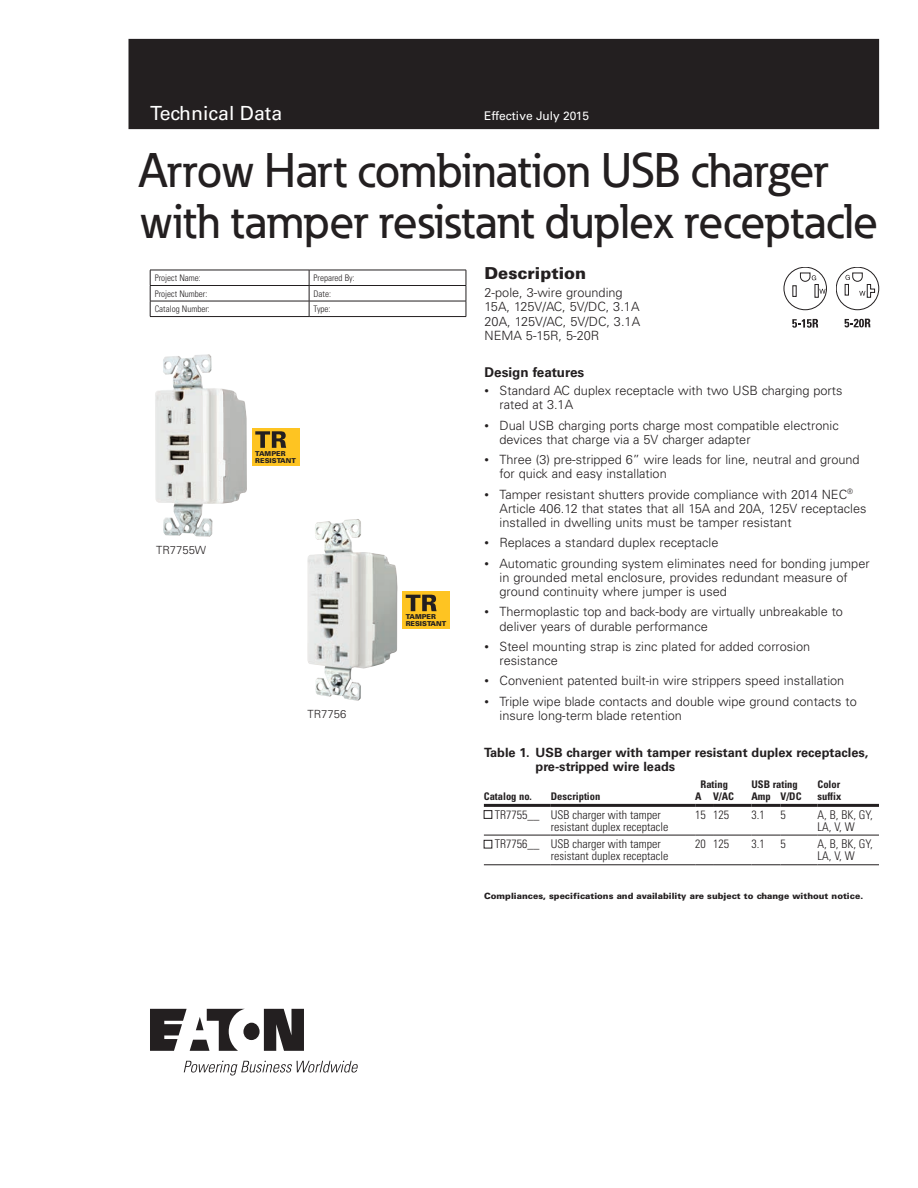
<style>
.page{position:relative;width:918px;height:1188px;background:#fff}
.page>*{position:absolute;margin:0;border:0;box-sizing:border-box;transform-origin:0 0}
.t1{font:500 48px/51px "Eaton";letter-spacing:-.01em;color:#231f20}
.t2{font:19.5px "Univers LT Std";color:#fff}
.t3{font:900 16.5px "Univers LT Std";color:#231f20}
.t4{font:700 13.5px "Univers LT Std";color:#231f20}
.t5{font:300 12.75px/14.2px "Univers LT Std";color:#231f20}
.t6{font:700 12.75px/14.2px "Univers LT Std";color:#231f20}
.t7{font:300 condensed 12px/12px "Univers LT Std";color:#231f20}
.t8{font:12px "Univers LT Std";color:#fff}
.t9{font:300 11.25px "Univers LT Std";color:#231f20}
.t10{font:700 condensed 10.5px "Univers LT Std";color:#231f20}
.t11{font:300 condensed 9px "Univers LT Std";color:#231f20}
.t12{font:900 8.7px "Univers LT Std";color:#231f20}
.t13{font:900 6.75px/6.8px "Univers LT Std";color:#231f20}
.s1{font-size:9px}
</style>
<div class="page">
<div style="left:129px;top:39px;width:750px;height:90px;background:#231f20"></div>
<hr style="left:484px;top:835px;width:67px;height:1px;background:#231f20">
<svg style="left:695px;top:835px;width:18px;height:1px"></svg>
<hr style="left:713px;top:835px;width:39px;height:1px;background:#231f20">
<svg style="left:752px;top:835px;width:29px;height:1px"></svg>
<hr style="left:781px;top:835px;width:36px;height:1px;background:#231f20">
<hr style="left:818px;top:835px;width:61px;height:1px;background:#231f20">
<hr style="left:484px;top:865px;width:67px;height:1px;background:#231f20">
<svg style="left:695px;top:865px;width:18px;height:1px"></svg>
<hr style="left:713px;top:865px;width:39px;height:1px;background:#231f20">
<svg style="left:752px;top:865px;width:29px;height:1px"></svg>
<hr style="left:781px;top:865px;width:36px;height:1px;background:#231f20">
<hr style="left:818px;top:865px;width:61px;height:1px;background:#231f20">
<hr style="left:484px;top:804px;width:67px;height:3px;background:#231f20">
<hr style="left:551px;top:804px;width:144px;height:3px;background:#231f20">
<hr style="left:695px;top:804px;width:18px;height:3px;background:#231f20">
<hr style="left:713px;top:804px;width:39px;height:3px;background:#231f20">
<hr style="left:752px;top:804px;width:29px;height:3px;background:#231f20">
<hr style="left:781px;top:804px;width:36px;height:3px;background:#231f20">
<hr style="left:818px;top:804px;width:61px;height:3px;background:#231f20">
<hr style="left:551px;top:835px;width:144px;height:1px;background:#231f20">
<hr style="left:551px;top:865px;width:144px;height:1px;background:#231f20">
<div style="left:484px;top:810px;width:8px;height:9px;border:1px solid #231f20"></div>
<div style="left:484px;top:840px;width:8px;height:8px;border:1px solid #231f20"></div>
<hr style="left:150px;top:270px;width:159px;height:1px;background:#231f20">
<hr style="left:309px;top:270px;width:157px;height:1px;background:#231f20">
<hr style="left:150px;top:285px;width:159px;height:1px;background:#231f20">
<hr style="left:309px;top:285px;width:157px;height:1px;background:#231f20">
<hr style="left:150px;top:301px;width:159px;height:1px;background:#231f20">
<svg style="left:150px;top:270px;width:1px;height:46px"></svg>
<hr style="left:309px;top:301px;width:157px;height:1px;background:#231f20">
<svg style="left:309px;top:270px;width:1px;height:46px"></svg>
<svg style="left:466px;top:270px;width:1px;height:46px"></svg>
<hr style="left:150px;top:316px;width:159px;height:1px;background:#231f20">
<hr style="left:309px;top:316px;width:157px;height:1px;background:#231f20">
<img style="left:155px;top:354px;width:92px;height:183px">
<div style="left:252px;top:428px;width:47px;height:38px;background:#fec422"></div>
<svg style="left:255px;top:431px;width:31px;height:17px"></svg>
<img style="left:307px;top:519px;width:91px;height:182px">
<div style="left:402px;top:591px;width:47px;height:38px;background:#fec422"></div>
<svg style="left:406px;top:595px;width:31px;height:16px"></svg>
<svg style="left:784px;top:267px;width:43px;height:43px"></svg>
<svg style="left:792px;top:319px;width:26px;height:9px"></svg>
<svg style="left:844px;top:319px;width:26px;height:8px"></svg>
<svg style="left:836px;top:267px;width:43px;height:43px"></svg>
<svg style="left:150px;top:1009px;width:154px;height:42px"></svg>
<svg style="left:184px;top:1061px;width:174px;height:15px"></svg>
<h2 class="t2" style="left:150px;top:102px;width:134px">Technical Data</h2>
<p class="t8" style="left:484px;top:109px;width:106px">Effective July 2015</p>
<h1 class="t1" style="left:139px;top:144px;width:740px">Arrow Hart combination USB charger with tamper resistant duplex receptacle</h1>
<p class="t11" style="left:155px;top:272px;width:48px">Project Name:</p>
<p class="t11" style="left:314px;top:272px;width:43px">Prepared By:</p>
<p class="t11" style="left:155px;top:288px;width:54px">Project Number:</p>
<p class="t11" style="left:314px;top:288px;width:19px">Date:</p>
<p class="t11" style="left:155px;top:303px;width:57px">Catalog Number:</p>
<p class="t11" style="left:314px;top:303px;width:18px">Type:</p>
<p class="t9" style="left:156px;top:543px;width:52px">TR7755W</p>
<p class="t13" style="left:255px;top:450px;width:42px">TAMPER<br>RESISTANT</p>
<p class="t9" style="left:308px;top:707px;width:40px">TR7756</p>
<p class="t13" style="left:406px;top:614px;width:42px">TAMPER<br>RESISTANT</p>
<p class="t3" style="left:485px;top:263px;width:103px">Description</p>
<p class="t5" style="left:485px;top:286px;width:157px">2-pole, 3-wire grounding<br>15A, 125V/AC, 5V/DC, 3.1A<br>20A, 125V/AC, 5V/DC, 3.1A<br>NEMA 5-15R, 5-20R</p>
<p class="t4" style="left:485px;top:364px;width:101px">Design features</p>
<p class="t5" style="left:500px;top:384px;width:344px;text-indent:-15px"><span class="s1">•</span> Standard AC duplex receptacle with two USB charging ports rated at 3.1A</p>
<p class="t5" style="left:500px;top:418px;width:341px;text-indent:-15px"><span class="s1">•</span> Dual USB charging ports charge most compatible electronic devices that charge via a 5V charger adapter</p>
<p class="t5" style="left:500px;top:453px;width:362px;text-indent:-15px"><span class="s1">•</span> Three (3) pre-stripped 6” wire leads for line, neutral and ground for quick and easy installation</p>
<p class="t5" style="left:500px;top:487px;width:369px;text-indent:-15px"><span class="s1">•</span> Tamper resistant shutters provide compliance with 2014 NEC<sup>®<br></sup>Article 406.12 that states that all 15A and 20A, 125V receptacles installed in dwelling units must be tamper resistant</p>
<p class="t5" style="left:485px;top:536px;width:235px"><span class="s1">•</span> Replaces a standard duplex receptacle</p>
<p class="t5" style="left:500px;top:556px;width:372px;text-indent:-15px"><span class="s1">•</span> Automatic grounding system eliminates need for bonding jumper in grounded metal enclosure, provides redundant measure of ground continuity where jumper is used</p>
<p class="t5" style="left:500px;top:605px;width:345px;text-indent:-15px"><span class="s1">•</span> Thermoplastic top and back-body are virtually unbreakable to deliver years of durable performance</p>
<p class="t5" style="left:500px;top:639px;width:312px;text-indent:-15px"><span class="s1">•</span> Steel mounting strap is zinc plated for added corrosion resistance</p>
<p class="t5" style="left:485px;top:674px;width:361px"><span class="s1">•</span> Convenient patented built-in wire strippers speed installation</p>
<p class="t5" style="left:500px;top:694px;width:359px;text-indent:-15px"><span class="s1">•</span> Triple wipe blade contacts and double wipe ground contacts to insure long-term blade retention</p>
<p class="t6" style="left:536px;top:746px;width:334px;text-indent:-51px">Table 1. USB charger with tamper resistant duplex receptacles, pre-stripped wire leads</p>
<p class="t10" style="left:700px;top:778px;width:29px">Rating</p>
<p class="t10" style="left:752px;top:778px;width:48px">USB rating</p>
<p class="t10" style="left:818px;top:778px;width:24px">Color</p>
<p class="t10" style="left:484px;top:790px;width:50px">Catalog no.</p>
<p class="t10" style="left:551px;top:790px;width:51px">Description</p>
<p class="t10" style="left:695px;top:790px;width:40px">A V/AC</p>
<p class="t10" style="left:752px;top:790px;width:52px">Amp V/DC</p>
<p class="t10" style="left:818px;top:790px;width:25px">suffix</p>
<p class="t7" style="left:551px;top:808px;width:119px;text-indent:-56px">TR7755__ USB charger with tamper resistant duplex receptacle</p>
<p class="t7" style="left:695px;top:808px;width:35px">15 125</p>
<p class="t7" style="left:752px;top:808px;width:15px">3.1</p>
<p class="t7" style="left:781px;top:808px;width:7px">5</p>
<p class="t7" style="left:818px;top:808px;width:57px">A, B, BK, GY,<br>LA, V, W</p>
<p class="t7" style="left:551px;top:838px;width:119px;text-indent:-56px">TR7756__ USB charger with tamper resistant duplex receptacle</p>
<p class="t7" style="left:695px;top:838px;width:35px">20 125</p>
<p class="t7" style="left:752px;top:838px;width:15px">3.1</p>
<p class="t7" style="left:781px;top:838px;width:7px">5</p>
<p class="t7" style="left:818px;top:838px;width:57px">A, B, BK, GY,<br>LA, V, W</p>
<p class="t12" style="left:484px;top:890px;width:381px">Compliances, specifications and availability are subject to change without notice.</p>
</div>
